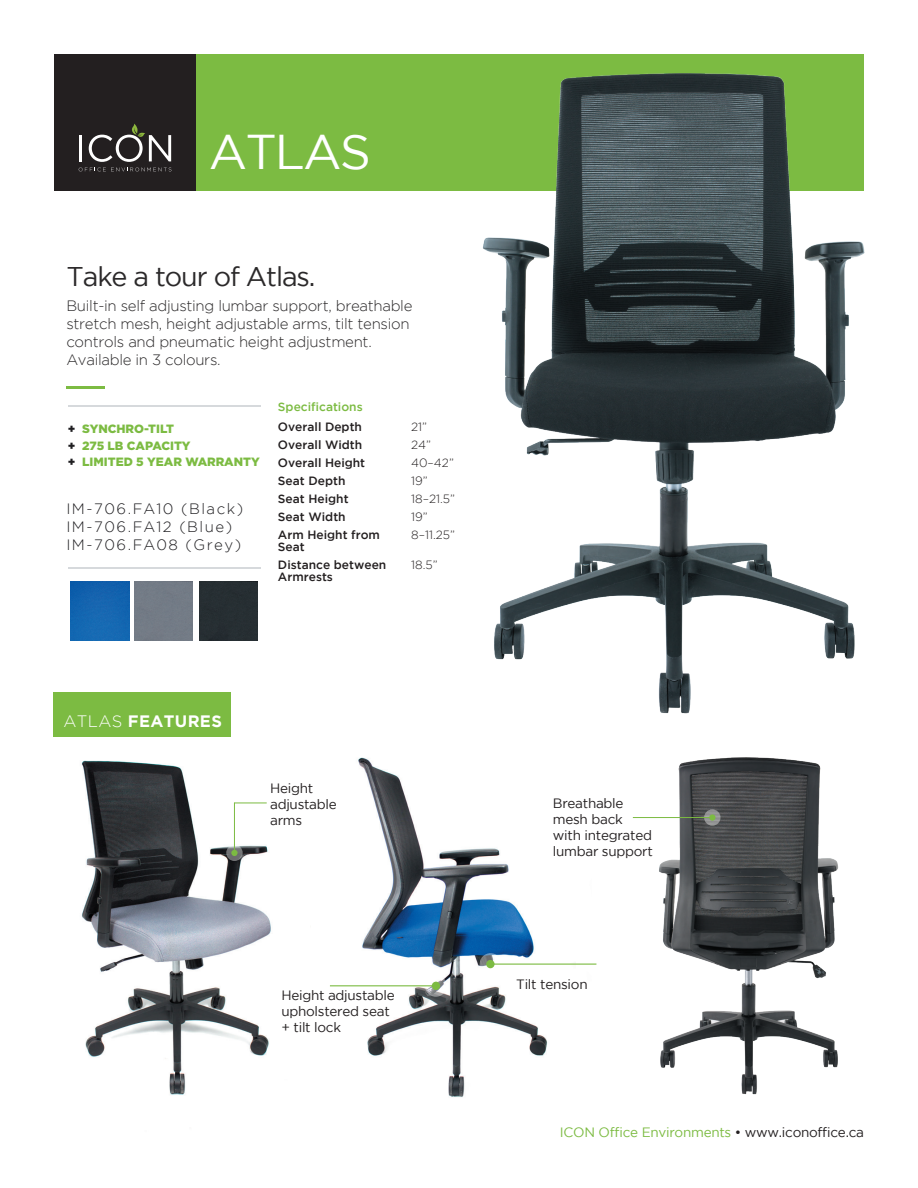
<style>
.page{position:relative;width:918px;height:1188px;background:#fff}
.page>*{position:absolute;margin:0;border:0;box-sizing:border-box;transform-origin:0 0}
.t1{font:48.75px "Gotham";letter-spacing:-.04em;color:#fff}
.t2{font:27px "Gotham";letter-spacing:-.04em;color:#2b292a}
.t3{font:700 16.5px "Gotham";letter-spacing:.02em;color:#fff}
.t4{font:300 15px/18px "Gotham";letter-spacing:-.02em;color:#2b292a}
.t5{font:300 15px/18px "Gotham";letter-spacing:.1em;color:#1f1e21}
.t6{font:13.5px/15.8px "Gotham";letter-spacing:-.02em;color:#231f20}
.t7{font:13.5px "Gotham";letter-spacing:-.02em;color:#7cbb42}
.t8{font:500 12px/18px "Gotham";color:#231f20}
.t9{font:900 12px/16.5px "Gotham";color:#7cbb42}
.t10{font:300 12px/18px "Gotham";color:#231f20}
.t11{font:500 12px "Gotham";color:#7cbb42}
.s1{color:#1f1e21}
.s2{font-weight:300}
.s3{color:#231f20}
</style>
<div class="page">
<img style="left:330px;top:757px;width:262px;height:340px">
<img style="left:81px;top:760px;width:190px;height:335px">
<div style="left:196px;top:54px;width:668px;height:136px;background:#7cbb42"></div>
<hr style="left:66px;top:386px;width:38px;height:3px;background:#7cbb42">
<img style="left:469px;top:73px;width:396px;height:641px">
<div style="left:53px;top:693px;width:178px;height:44px;background:#7cbb42"></div>
<img style="left:659px;top:757px;width:180px;height:338px">
<svg style="left:480px;top:953px;width:21px;height:22px"></svg>
<hr style="left:490px;top:964px;width:106px;height:1px;background:#7cbb42">
<div style="left:486px;top:960px;width:9px;height:8px;background:#7cbb42;border-radius:50%"></div>
<hr style="left:68px;top:568px;width:192px;height:1px;background:#d6d9dc">
<hr style="left:68px;top:405px;width:192px;height:1px;background:#d6d9dc">
<svg style="left:226px;top:845px;width:17px;height:16px"></svg>
<hr style="left:234px;top:803px;width:1px;height:50px;background:#7cbb42">
<div style="left:231px;top:850px;width:7px;height:6px;background:#7cbb42;border-radius:50%"></div>
<hr style="left:234px;top:803px;width:33px;height:1px;background:#7cbb42">
<svg style="left:704px;top:809px;width:17px;height:17px"></svg>
<hr style="left:633px;top:817px;width:79px;height:1px;background:#7cbb42">
<div style="left:709px;top:814px;width:7px;height:7px;background:#7cbb42;border-radius:50%"></div>
<svg style="left:425px;top:975px;width:22px;height:22px"></svg>
<hr style="left:330px;top:985px;width:106px;height:1px;background:#7cbb42">
<div style="left:432px;top:982px;width:8px;height:8px;background:#7cbb42;border-radius:50%"></div>
<div style="left:54px;top:54px;width:142px;height:136px;background:#231f20"></div>
<svg style="left:79px;top:124px;width:92px;height:47px"></svg>
<img style="left:70px;top:582px;width:59px;height:59px">
<div style="left:199px;top:582px;width:59px;height:58px;background:#262e32"></div>
<h1 class="t1" style="left:209px;top:124px;width:164px">ATLAS</h1>
<h2 class="t2" style="left:66px;top:262px;width:251px">Take a tour of Atlas.</h2>
<p class="t4" style="left:66px;top:297px;width:348px">Built-in self adjusting lumbar support, breathable stretch mesh, height adjustable arms, tilt tension controls and pneumatic height adjustment.<br>Available in 3 colours.</p>
<p class="t11" style="left:278px;top:400px;width:86px">Specifications</p>
<p class="t9" style="left:68px;top:420px;width:193px"><span class="s1">+</span> SYNCHRO-TILT<br><span class="s1">+</span> 275 LB CAPACITY<br><span class="s1">+</span> LIMITED 5 YEAR WARRANTY</p>
<p class="t8" style="left:278px;top:417px;width:103px">Overall Depth<br>Overall Width<br>Overall Height<br>Seat Depth<br>Seat Height<br>Seat Width<br>Arm Height from</p>
<p class="t8" style="left:278px;top:537px;width:110px">Seat<br>Distance between</p>
<p class="t8" style="left:278px;top:567px;width:56px">Armrests</p>
<p class="t5" style="left:66px;top:499px;width:178px">IM-706.FA10 (Black)<br>IM-706.FA12 (Blue)<br>IM-706.FA08 (Grey)</p>
<p class="t10" style="left:411px;top:417px;width:45px">21”<br>24”<br>40–42”<br>19”<br>18–21.5”<br>19”<br>8–11.25”</p>
<p class="t10" style="left:411px;top:555px;width:28px">18.5”</p>
<p class="t3" style="left:64px;top:712px;width:160px"><span class="s2">ATLAS</span> FEATURES</p>
<p class="t6" style="left:270px;top:781px;width:68px">Height adjustable arms</p>
<p class="t6" style="left:281px;top:987px;width:115px">Height adjustable upholstered seat + tilt lock</p>
<p class="t6" style="left:553px;top:795px;width:102px">Breathable mesh back with integrated lumbar support</p>
<p class="t6" style="left:516px;top:976px;width:73px">Tilt tension</p>
<p class="t7" style="left:560px;top:1125px;width:306px">ICON Office Environments <span class="s3">• www.iconoffice.ca</span></p>
</div>
